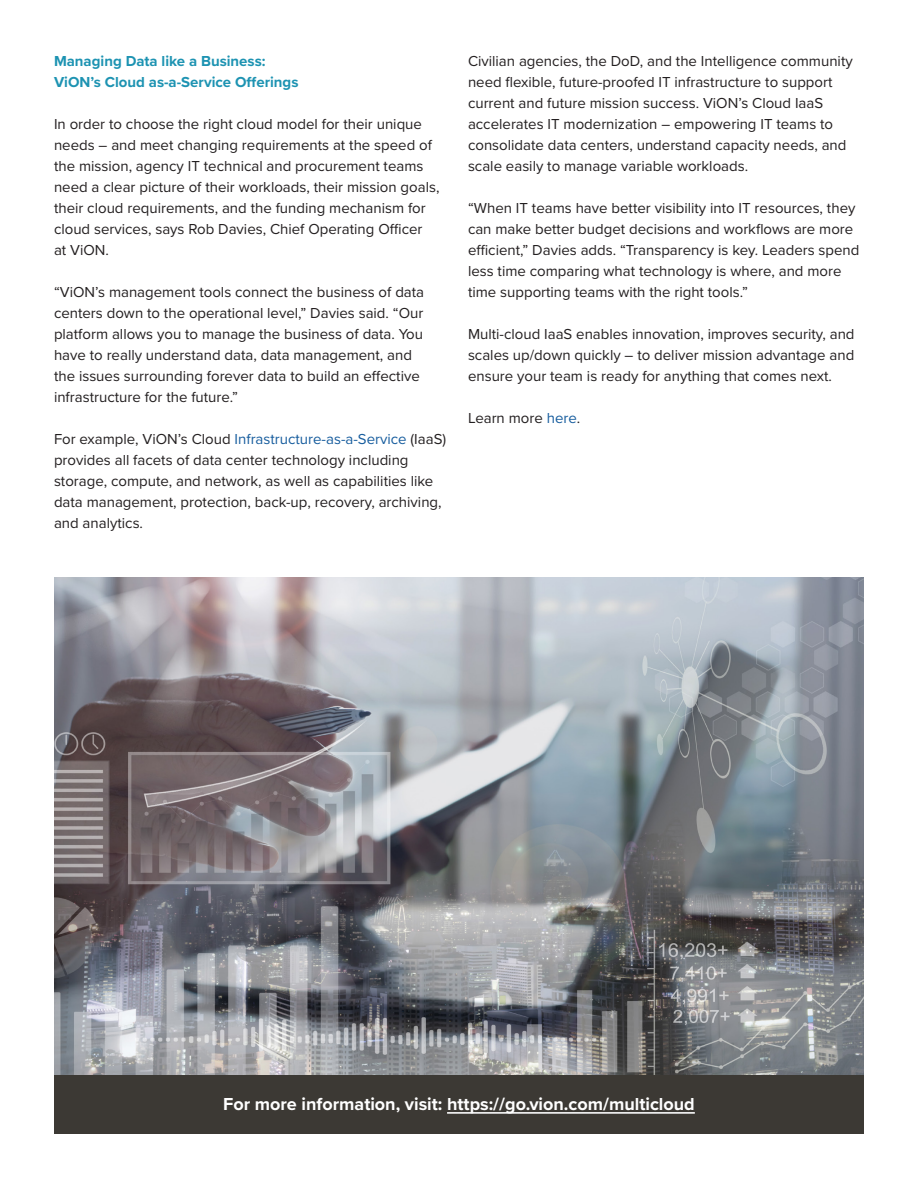
<style>
.page{position:relative;width:918px;height:1188px;background:#fff}
.page>*{position:absolute;margin:0;border:0;box-sizing:border-box;transform-origin:0 0}
.t1{font:700 18px "Proxima Nova";color:#fff}
.t2{font:15px/21px "Proxima Nova";color:#231f20}
.t3{font:700 15px/21px "Proxima Nova";color:#1d93b2}
.s1{color:#175d9e}
</style>
<div class="page">
<div style="left:54px;top:1074px;width:810px;height:60px;background:#3c3934"></div>
<hr style="left:447px;top:1112px;width:248px;height:2px;background:#fff">
<img style="left:54px;top:578px;width:810px;height:496px">
<p class="t3" style="left:54px;top:50px;width:246px">Managing Data like a Business:<br>ViON’s Cloud as-a-Service Offerings</p>
<p class="t2" style="left:54px;top:113px;width:387px">In order to choose the right cloud model for their unique needs – and meet changing requirements at the speed of the mission, agency IT technical and procurement teams need a clear picture of their workloads, their mission goals, their cloud requirements, and the funding mechanism for cloud services, says Rob Davies, Chief Operating Officer<br>at ViON.</p>
<p class="t2" style="left:54px;top:281px;width:372px">“ViON’s management tools connect the business of data centers down to the operational level,” Davies said. “Our platform allows you to manage the business of data. You have to really understand data, data management, and the issues surrounding forever data to build an effective infrastructure for the future.”</p>
<p class="t2" style="left:54px;top:428px;width:394px">For example, ViON’s Cloud <span class="s1">Infrastructure-as-a-Service</span> (IaaS) provides all facets of data center technology including storage, compute, and network, as well as capabilities like data management, protection, back-up, recovery, archiving, and analytics.</p>
<p class="t2" style="left:468px;top:50px;width:386px">Civilian agencies, the DoD, and the Intelligence community need flexible, future-proofed IT infrastructure to support current and future mission success. ViON’s Cloud IaaS accelerates IT modernization – empowering IT teams to consolidate data centers, understand capacity needs, and scale easily to manage variable workloads.</p>
<p class="t2" style="left:468px;top:197px;width:393px">“When IT teams have better visibility into IT resources, they can make better budget decisions and workflows are more efficient,” Davies adds. “Transparency is key. Leaders spend less time comparing what technology is where, and more time supporting teams with the right tools.”</p>
<p class="t2" style="left:468px;top:323px;width:388px;text-align:justify">Multi-cloud IaaS enables innovation, improves security, and scales up/down quickly – to deliver mission advantage and ensure your team is ready for anything that comes next.</p>
<p class="t2" style="left:468px;top:407px;width:114px">Learn more <span class="s1">here</span>.</p>
<p class="t1" style="left:223px;top:1091px;width:473px">For more information, visit: https://go.vion.com/multicloud</p>
</div>
